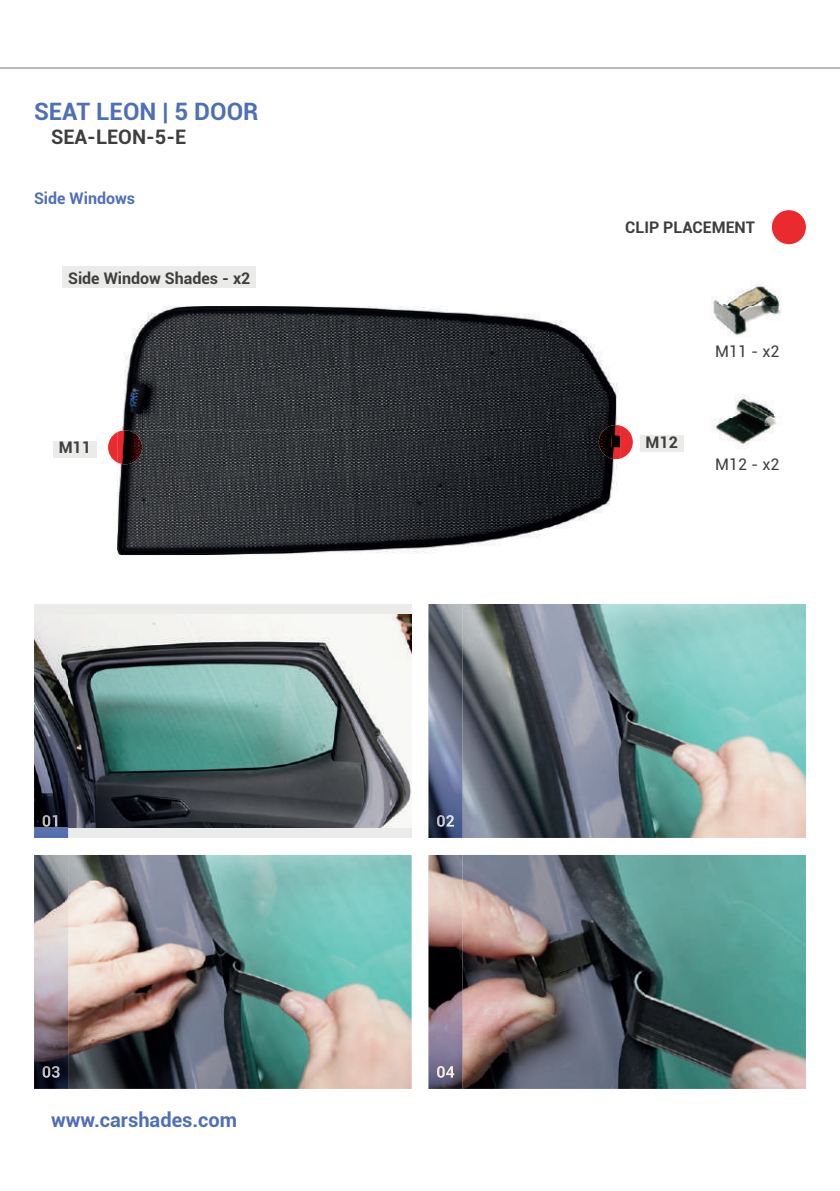
<style>
.page{position:relative;width:840px;height:1191px;background:#fff}
.page>*{position:absolute;margin:0;border:0;box-sizing:border-box;transform-origin:0 0}
.t1{font:700 24px "Roboto";color:#4f6fb6}
.t2{font:700 20px "Roboto";color:#4f6fb6}
.t3{font:700 20px "Roboto";color:#3e3e3e}
.t4{font:700 16px "Roboto";color:#3e3e3e}
.t5{font:16px "Roboto";color:#3e3e3e}
.t6{font:700 16px "Roboto";color:#4f6fb6}
</style>
<div class="page">
<hr style="left:0;top:67px;width:839px;height:2px;background:#b9b9ba">
<img style="left:117px;top:306px;width:501px;height:249px">
<div style="left:34px;top:604px;width:377px;height:234px;background:#ebebea"></div>
<img style="left:68px;top:615px;width:343px;height:212px">
<img style="left:68px;top:855px;width:343px;height:234px">
<img style="left:462px;top:604px;width:343px;height:234px">
<img style="left:462px;top:855px;width:343px;height:234px">
<div style="left:62px;top:267px;width:194px;height:21px;background:#ebebea"></div>
<div style="left:771px;top:210px;width:34px;height:34px;background:#ea2a2f;border-radius:50%"></div>
<svg style="left:619px;top:425px;width:13px;height:33px"></svg>
<img style="left:598px;top:425px;width:21px;height:34px">
<div style="left:639px;top:436px;width:44px;height:16px;background:#ebebea"></div>
<svg style="left:108px;top:432px;width:9px;height:30px"></svg>
<img style="left:117px;top:430px;width:25px;height:34px">
<div style="left:53px;top:441px;width:44px;height:16px;background:#ebebea"></div>
<img style="left:711px;top:284px;width:71px;height:165px">
<img style="left:34px;top:635px;width:34px;height:203px">
<img style="left:43px;top:815px;width:14px;height:11px">
<img style="left:34px;top:855px;width:34px;height:234px">
<img style="left:43px;top:1066px;width:17px;height:11px">
<img style="left:428px;top:604px;width:34px;height:234px">
<img style="left:437px;top:815px;width:17px;height:11px">
<img style="left:428px;top:855px;width:34px;height:234px">
<img style="left:437px;top:1066px;width:17px;height:11px">
<h1 class="t1" style="left:34px;top:95px;width:226px">SEAT LEON | 5 DOOR</h1>
<p class="t3" style="left:51px;top:123px;width:137px">SEA-LEON-5-E</p>
<p class="t6" style="left:34px;top:187px;width:103px">Side Windows</p>
<p class="t4" style="left:68px;top:267px;width:184px">Side Window Shades - x2</p>
<p class="t4" style="left:625px;top:216px;width:131px">CLIP PLACEMENT</p>
<p class="t5" style="left:714px;top:340px;width:66px">M11 - x2</p>
<p class="t4" style="left:59px;top:436px;width:34px">M11</p>
<p class="t4" style="left:645px;top:431px;width:34px">M12</p>
<p class="t5" style="left:714px;top:453px;width:66px">M12 - x2</p>
<p class="t2" style="left:51px;top:1105px;width:187px">www.carshades.com</p>
</div>
